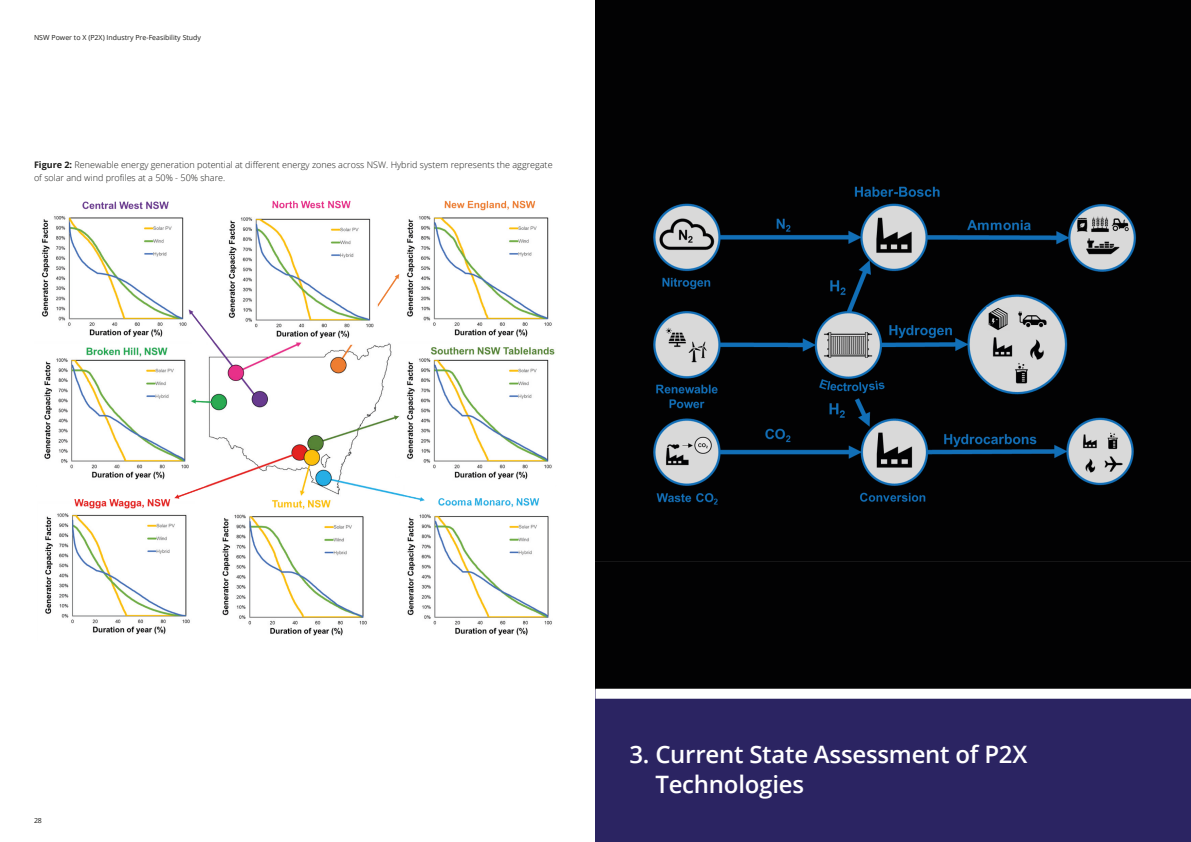
<style>
.page{position:relative;width:1191px;height:842px;background:#fff}
.page>*{position:absolute;margin:0;border:0;box-sizing:border-box;transform-origin:0 0}
.Story_heading_light{font:600 24px/30px "Open Sans";letter-spacing:-.01em;color:#fff}
.Subhead_B__8_5_12pt{font:300 9px/13px "Open Sans";color:#1d1d1b}
.t1{font:7px "Open Sans";color:#1d1d1b}
.s1{font-weight:700}
</style>
<div class="page">
<img style="left:41px;top:200px;width:514px;height:436px">
<div style="left:595px;top:690px;width:596px;height:152px;background:#2b2462"></div>
<div style="left:596px;top:0;width:595px;height:690px;background:#020203"></div>
<img style="left:596px;top:186px;width:595px;height:376px">
<div style="left:595px;top:689px;width:596px;height:10px;background:#fff"></div>
<p class="t1" style="left:34px;top:32px;width:169px">NSW Power to X (P2X) Industry Pre-Feasibility Study</p>
<p class="Subhead_B__8_5_12pt" style="left:34px;top:158px;width:520px"><span class="s1">Figure 2:</span> Renewable energy generation potential at different energy zones across NSW. Hybrid system represents the aggregate of solar and wind profiles at a 50% - 50% share.</p>
<p class="t1" style="left:34px;top:816px;width:9px">28</p>
<p class="Story_heading_light" style="left:655px;top:739px;width:373px;text-indent:-26px">3. Current State Assessment of P2X<br>Technologies</p>
</div>
